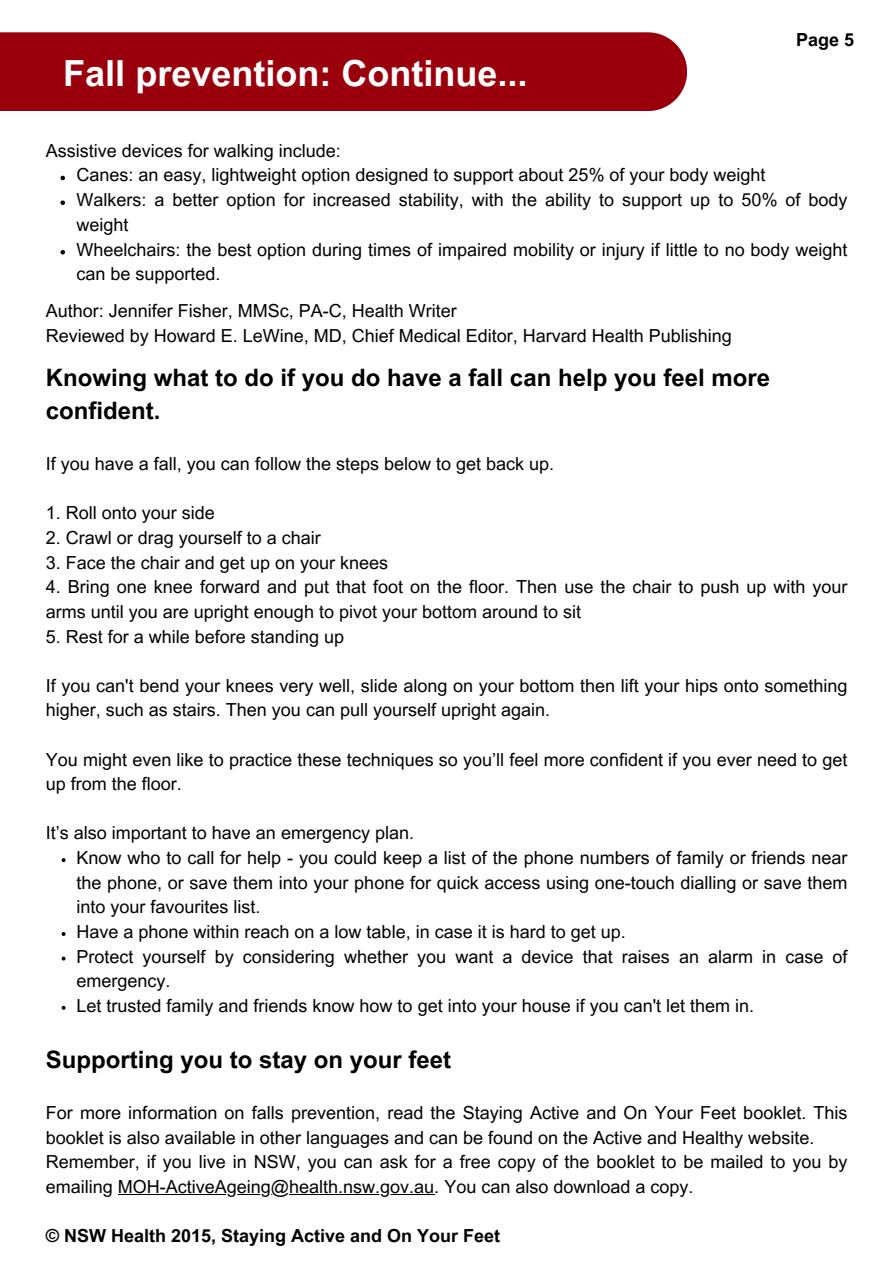
<style>
.page{position:relative;width:893px;height:1264px;background:#fff}
.page>*{position:absolute;margin:0;border:0;box-sizing:border-box;transform-origin:0 0}
.t1{font:700 36px "Arial MT Pro";color:#fff}
.t2{font:700 24px/33.5px "Arial MT Pro";color:#000}
.t3{font:18px/24.6px "Arial MT Pro";color:#000}
.t4{font:700 18px "Arial MT Pro";color:#000}
</style>
<div class="page">
<svg style="left:62px;top:858px;width:4px;height:4px"></svg>
<svg style="left:62px;top:932px;width:4px;height:3px"></svg>
<svg style="left:62px;top:956px;width:4px;height:4px"></svg>
<svg style="left:62px;top:1005px;width:4px;height:4px"></svg>
<hr style="left:118px;top:1193px;width:316px;height:1px;background:#000">
<div style="left:0;top:32px;width:687px;height:79px;background:#99000c"></div>
<svg style="left:60px;top:176px;width:5px;height:4px"></svg>
<svg style="left:60px;top:200px;width:5px;height:5px"></svg>
<svg style="left:60px;top:250px;width:5px;height:4px"></svg>
<p class="t1" style="left:63px;top:60px;width:465px">Fall prevention: Continue...</p>
<h3 class="t4" style="left:796px;top:33px;width:59px">Page 5</h3>
<p class="t3" style="left:46px;top:140px;width:296px">Assistive devices for walking include:</p>
<h2 class="t3" style="left:76px;top:165px;width:690px">Canes: an easy, lightweight option designed to support about 25% of your body weight</h2>
<p class="t3" style="left:76px;top:190px;width:772px">Walkers: a better option for increased stability, with the ability to support up to 50% of body weight</p>
<p class="t3" style="left:76px;top:239px;width:772px">Wheelchairs: the best option during times of impaired mobility or injury if little to no body weight can be supported.</p>
<p class="t3" style="left:46px;top:301px;width:412px">Author: Jennifer Fisher, MMSc, PA-C, Health Writer</p>
<p class="t3" style="left:46px;top:326px;width:687px">Reviewed by Howard E. LeWine, MD, Chief Medical Editor, Harvard Health Publishing</p>
<h1 class="t2" style="left:46px;top:363px;width:725px">Knowing what to do if you do have a fall can help you feel more confident.</h1>
<h3 class="t3" style="left:46px;top:454px;width:510px">If you have a fall, you can follow the steps below to get back up.</h3>
<p class="t3" style="left:46px;top:503px;width:170px">1. Roll onto your side</p>
<p class="t3" style="left:46px;top:527px;width:276px">2. Crawl or drag yourself to a chair</p>
<p class="t3" style="left:46px;top:552px;width:344px">3. Face the chair and get up on your knees</p>
<p class="t3" style="left:46px;top:577px;width:803px">4. Bring one knee forward and put that foot on the floor. Then use the chair to push up with your arms until you are upright enough to pivot your bottom around to sit</p>
<p class="t3" style="left:46px;top:626px;width:299px">5. Rest for a while before standing up</p>
<p class="t3" style="left:46px;top:675px;width:803px">If you can't bend your knees very well, slide along on your bottom then lift your hips onto something higher, such as stairs. Then you can pull yourself upright again.</p>
<h2 class="t3" style="left:46px;top:749px;width:803px">You might even like to practice these techniques so you’ll feel more confident if you ever need to get up from the floor.</h2>
<p class="t3" style="left:46px;top:823px;width:369px">It’s also important to have an emergency plan.</p>
<p class="t3" style="left:76px;top:847px;width:772px;text-align:justify">Know who to call for help - you could keep a list of the phone numbers of family or friends near the phone, or save them into your phone for quick access using one-touch dialling or save them into your favourites list.</p>
<p class="t3" style="left:76px;top:921px;width:550px">Have a phone within reach on a low table, in case it is hard to get up.</p>
<p class="t3" style="left:76px;top:946px;width:772px">Protect yourself by considering whether you want a device that raises an alarm in case of emergency.</p>
<p class="t3" style="left:76px;top:995px;width:679px">Let trusted family and friends know how to get into your house if you can't let them in.</p>
<p class="t2" style="left:46px;top:1045px;width:407px">Supporting you to stay on your feet</p>
<p class="t3" style="left:46px;top:1102px;width:803px">For more information on falls prevention, read the Staying Active and On Your Feet booklet. This booklet is also available in other languages and can be found on the Active and Healthy website.</p>
<p class="t3" style="left:46px;top:1151px;width:803px">Remember, if you live in NSW, you can ask for a free copy of the booklet to be mailed to you by emailing MOH-ActiveAgeing@health.nsw.gov.au. You can also download a copy.</p>
<p class="t4" style="left:46px;top:1228px;width:456px">© NSW Health 2015, Staying Active and On Your Feet</p>
</div>
